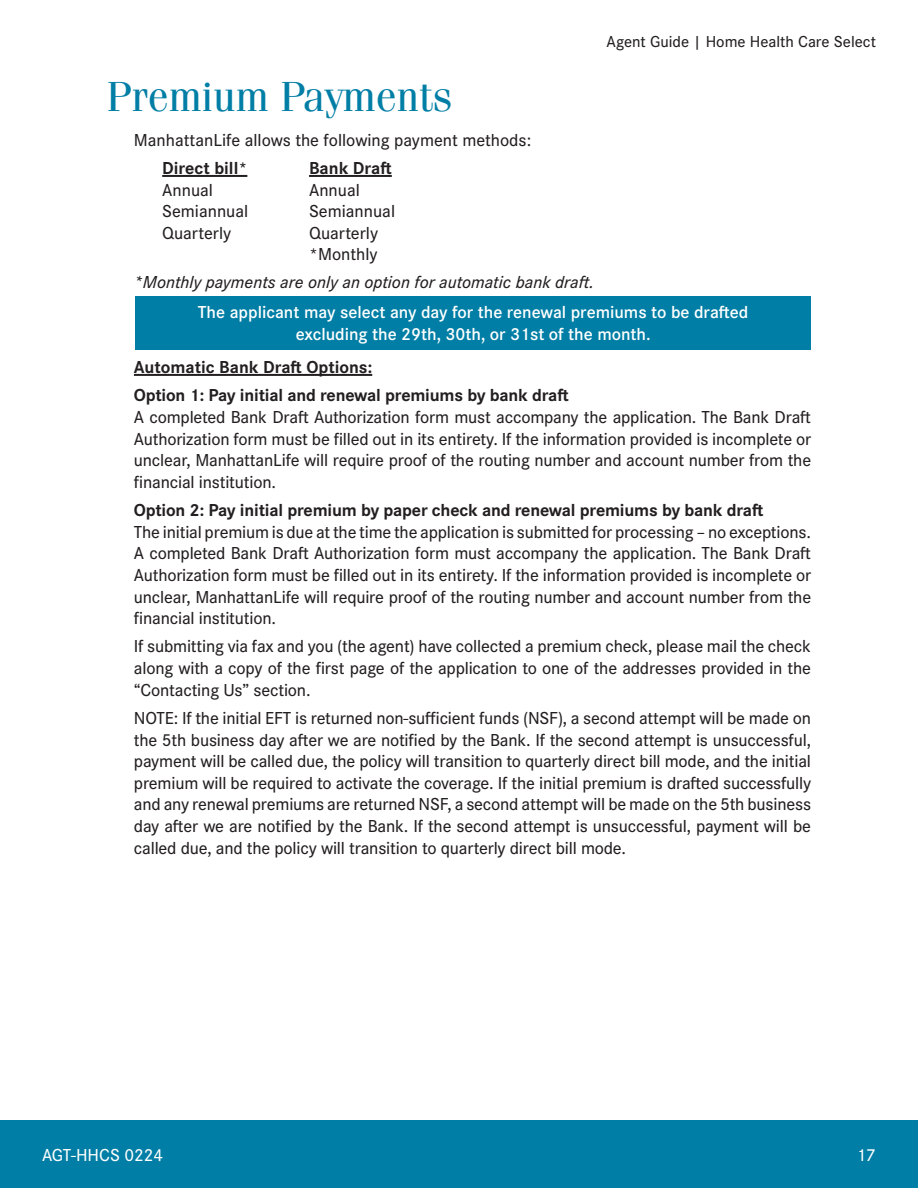
<style>
.page{position:relative;width:918px;height:1188px;background:#fff}
.page>*{position:absolute;margin:0;border:0;box-sizing:border-box;transform-origin:0 0}
.Agent_Guide_Titles{font:42px "Fenice Pro ITC";color:#007ea5}
.Body_Text{font:500 18px/21.6px "Corporate S Pro";letter-spacing:-.01em;color:#231f20;text-align:justify}
.Body_Text-2{font:700 18px "Corporate S Pro";letter-spacing:-.01em;color:#231f20}
.t1{font:600 18px/21.6px "Corporate S Pro";color:#fff;text-align:center}
.t2{font:italic 500 18px "Corporate S Pro";color:#231f20}
.t3{font:500 18px "Corporate S Pro";color:#fff}
.t4{font:500 16.5px "Corporate S Pro";color:#231f20}
</style>
<div class="page">
<div style="left:0;top:1120px;width:918px;height:68px;background:#007ea5"></div>
<hr style="left:134px;top:374px;width:238px;height:2px;background:#231f20">
<hr style="left:162px;top:175px;width:85px;height:2px;background:#231f20">
<hr style="left:309px;top:175px;width:83px;height:2px;background:#231f20">
<div style="left:135px;top:296px;width:676px;height:54px;background:#007ea5"></div>
<p class="Agent_Guide_Titles" style="left:107px;top:71px;width:347px">Premium Payments</p>
<p class="Body_Text" style="left:134px;top:128px;width:399px">ManhattanLife allows the following payment methods:</p>
<p class="Body_Text-2" style="left:162px;top:154px;width:87px">Direct bill*</p>
<p class="Body_Text" style="left:162px;top:177px;width:52px">Annual</p>
<p class="Body_Text" style="left:162px;top:199px;width:88px">Semiannual</p>
<p class="Body_Text" style="left:162px;top:221px;width:71px">Quarterly</p>
<p class="Body_Text-2" style="left:309px;top:154px;width:84px">Bank Draft</p>
<p class="Body_Text" style="left:309px;top:177px;width:88px;text-align:left">Annual<br>Semiannual<br>Quarterly *Monthly</p>
<p class="t2" style="left:134px;top:269px;width:461px">*Monthly payments are only an option for automatic bank draft.</p>
<p class="t4" style="left:606px;top:29px;width:271px">Agent Guide | Home Health Care Select</p>
<p class="t1" style="left:198px;top:300px;width:552px">The applicant may select any day for the renewal premiums to be drafted excluding the 29th, 30th, or 31st of the month.</p>
<p class="Body_Text-2" style="left:134px;top:353px;width:240px">Automatic Bank Draft Options:</p>
<p class="Body_Text-2" style="left:134px;top:381px;width:436px">Option 1: Pay initial and renewal premiums by bank draft</p>
<p class="Body_Text" style="left:134px;top:405px;width:679px">A completed Bank Draft Authorization form must accompany the application. The Bank Draft Authorization form must be filled out in its entirety. If the information provided is incomplete or unclear, ManhattanLife will require proof of the routing number and account number from the financial institution.</p>
<p class="Body_Text-2" style="left:134px;top:496px;width:631px">Option 2: Pay initial premium by paper check and renewal premiums by bank draft</p>
<p class="Body_Text" style="left:134px;top:519px;width:679px">The initial premium is due at the time the application is submitted for processing – no exceptions.<br>A completed Bank Draft Authorization form must accompany the application. The Bank Draft Authorization form must be filled out in its entirety. If the information provided is incomplete or unclear, ManhattanLife will require proof of the routing number and account number from the financial institution.</p>
<p class="Body_Text" style="left:134px;top:634px;width:679px">If submitting via fax and you (the agent) have collected a premium check, please mail the check along with a copy of the first page of the application to one of the addresses provided in the “Contacting Us” section.</p>
<p class="Body_Text" style="left:134px;top:706px;width:679px">NOTE: If the initial EFT is returned non-sufficient funds (NSF), a second attempt will be made on the 5th business day after we are notified by the Bank. If the second attempt is unsuccessful, payment will be called due, the policy will transition to quarterly direct bill mode, and the initial premium will be required to activate the coverage. If the initial premium is drafted successfully and any renewal premiums are returned NSF, a second attempt will be made on the 5th business day after we are notified by the Bank. If the second attempt is unsuccessful, payment will be called due, and the policy will transition to quarterly direct bill mode.</p>
<p class="t3" style="left:42px;top:1141px;width:123px">AGT-HHCS 0224</p>
<p class="t3" style="left:857px;top:1141px;width:21px">17</p>
</div>
